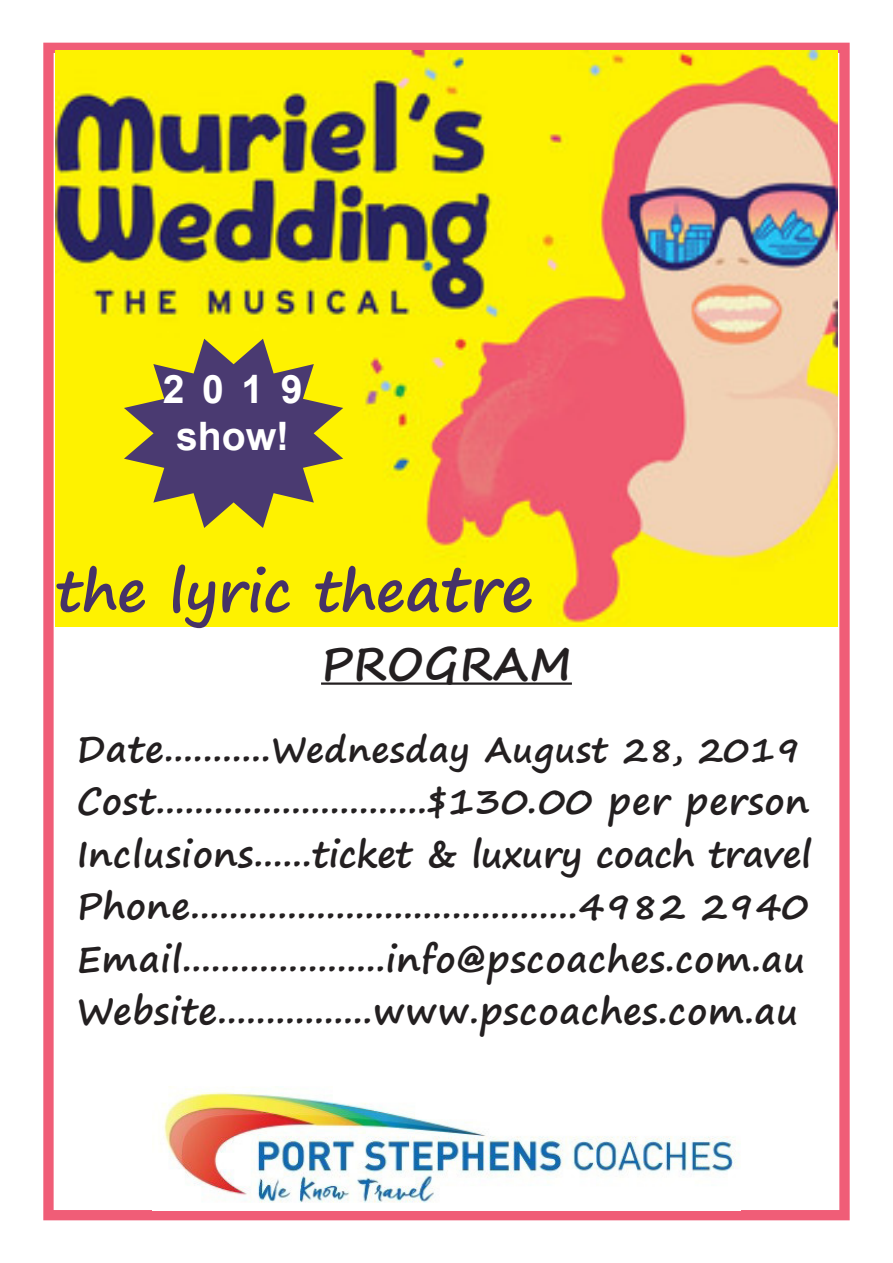
<style>
.page{position:relative;width:893px;height:1263px;background:#fff}
.page>*{position:absolute;margin:0;border:0;box-sizing:border-box;transform-origin:0 0}
.t1{font:700 56.4px "Segoe Print";color:#463267}
.t2{font:700 45px "Segoe Print";letter-spacing:.02em;color:#231f20}
.t3{font:700 39.15px/47px "Arial";letter-spacing:.22em;color:#fff;text-align:center}
.t4{font:700 36px "Segoe Print";letter-spacing:.02em;color:#231f20}
.t5{font:700 36px "Segoe Print";letter-spacing:-.01em;color:#231f20}
.t6{font:700 34.5px "Segoe Print";letter-spacing:.02em;color:#231f20}
.s1{font-size:61.5px}
.s2{font-size:36px}
</style>
<div class="page">
<div style="left:43px;top:43px;width:807px;height:1177px;border:10px solid #f05d77"></div>
<img style="left:153px;top:1087px;width:587px;height:123px">
<img style="left:56px;top:50px;width:781px;height:577px">
<hr style="left:321px;top:682px;width:251px;height:3px;background:#231f20">
<svg style="left:124px;top:339px;width:219px;height:189px;background:#948542"></svg>
<p class="t3" style="left:163px;top:367px;width:141px">2019 show!</p>
<p class="t1" style="left:56px;top:539px;width:479px">the lyric the<span class="s1">atre</span></p>
<p class="t2" style="left:321px;top:623px;width:252px">PROGRAM</p>
<p class="t6" style="left:77px;top:718px;width:725px"><span class="s2">Date...........</span>Wednesday August 28, 2019</p>
<p class="t4" style="left:77px;top:768px;width:734px">Cost............................$130.00 per person</p>
<p class="t5" style="left:77px;top:821px;width:736px">Inclusions......ticket &amp; luxury coach travel</p>
<p class="t4" style="left:77px;top:873px;width:733px">Phone........................................4982 2940</p>
<p class="t4" style="left:77px;top:926px;width:730px">Email.....................info@pscoaches.com.au</p>
<p class="t4" style="left:77px;top:978px;width:723px">Website................www.pscoaches.com.au</p>
</div>
